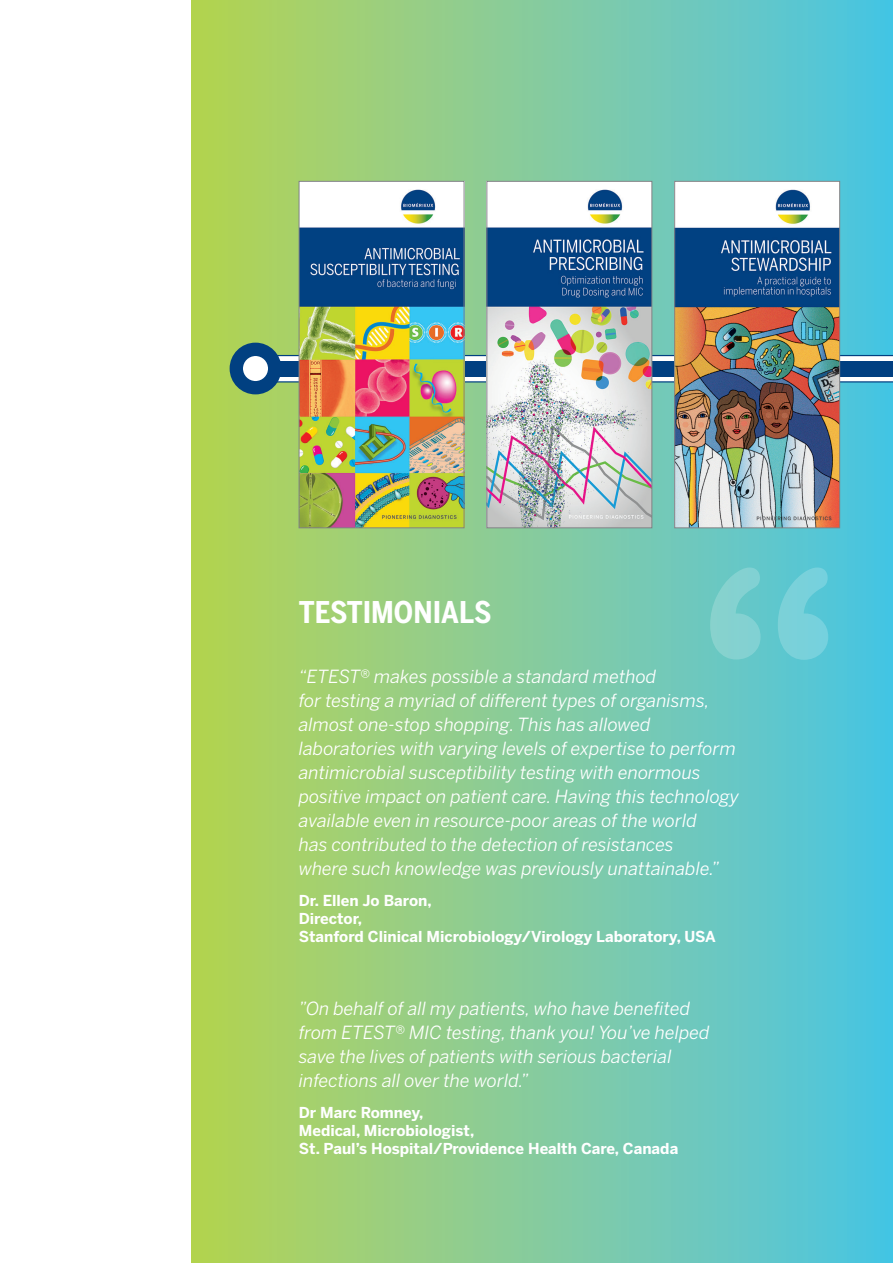
<style>
.page{position:relative;width:893px;height:1263px;background:#fff}
.page>*{position:absolute;margin:0;border:0;box-sizing:border-box;transform-origin:0 0}
.STEWARDSHIP{font:700 29.7px "Benton Sans Condensed";color:#fff}
.CITATIONS{font:italic 18px/24px "Benton Sans";color:#fff}
.DR{font:700 15px/18px "Benton Sans";color:#fff}
</style>
<div class="page">
<div style="left:191px;top:0;width:702px;height:1263px;background:linear-gradient(to right,#b9d353,#4cc4e7)"></div>
<svg style="left:277px;top:355px;width:616px;height:27px"></svg>
<div style="left:246px;top:361px;width:647px;height:15px;background:#014081"></div>
<img style="left:676px;top:183px;width:162px;height:343px">
<div style="left:674px;top:181px;width:166px;height:347px;border:1px solid #808285"></div>
<img style="left:489px;top:183px;width:161px;height:343px">
<div style="left:487px;top:181px;width:165px;height:347px;border:1px solid #808285"></div>
<img style="left:301px;top:183px;width:161px;height:343px">
<div style="left:299px;top:181px;width:165px;height:347px;border:1px solid #808285"></div>
<svg style="left:236px;top:349px;width:39px;height:39px"></svg>
<div style="left:230px;top:343px;width:51px;height:51px;border:13px solid #014081;border-radius:50%"></div>
<svg style="left:710px;top:567px;width:118px;height:93px;background:#71ccd1"></svg>
<p class="STEWARDSHIP" style="left:299px;top:593px;width:194px">TESTIMONIALS</p>
<p class="CITATIONS" style="left:299px;top:664px;width:442px">“ETEST® makes possible a standard method<br>for testing a myriad of different types of organisms, almost one-stop shopping. This has allowed laboratories with varying levels of expertise to perform antimicrobial susceptibility testing with enormous positive impact on patient care. Having this technology available even in resource-poor areas of the world<br>has contributed to the detection of resistances<br>where such knowledge was previously unattainable.”</p>
<p class="DR" style="left:299px;top:891px;width:419px">Dr. Ellen Jo Baron,<br>Director,<br>Stanford Clinical Microbiology/Virology Laboratory, USA</p>
<p class="CITATIONS" style="left:299px;top:997px;width:412px">”On behalf of all my patients, who have benefited from ETEST® MIC testing, thank you! You’ve helped save the lives of patients with serious bacterial infections all over the world.”</p>
<p class="DR" style="left:299px;top:1104px;width:381px">Dr Marc Romney,<br>Medical, Microbiologist,<br>St. Paul’s Hospital/Providence Health Care, Canada</p>
</div>
